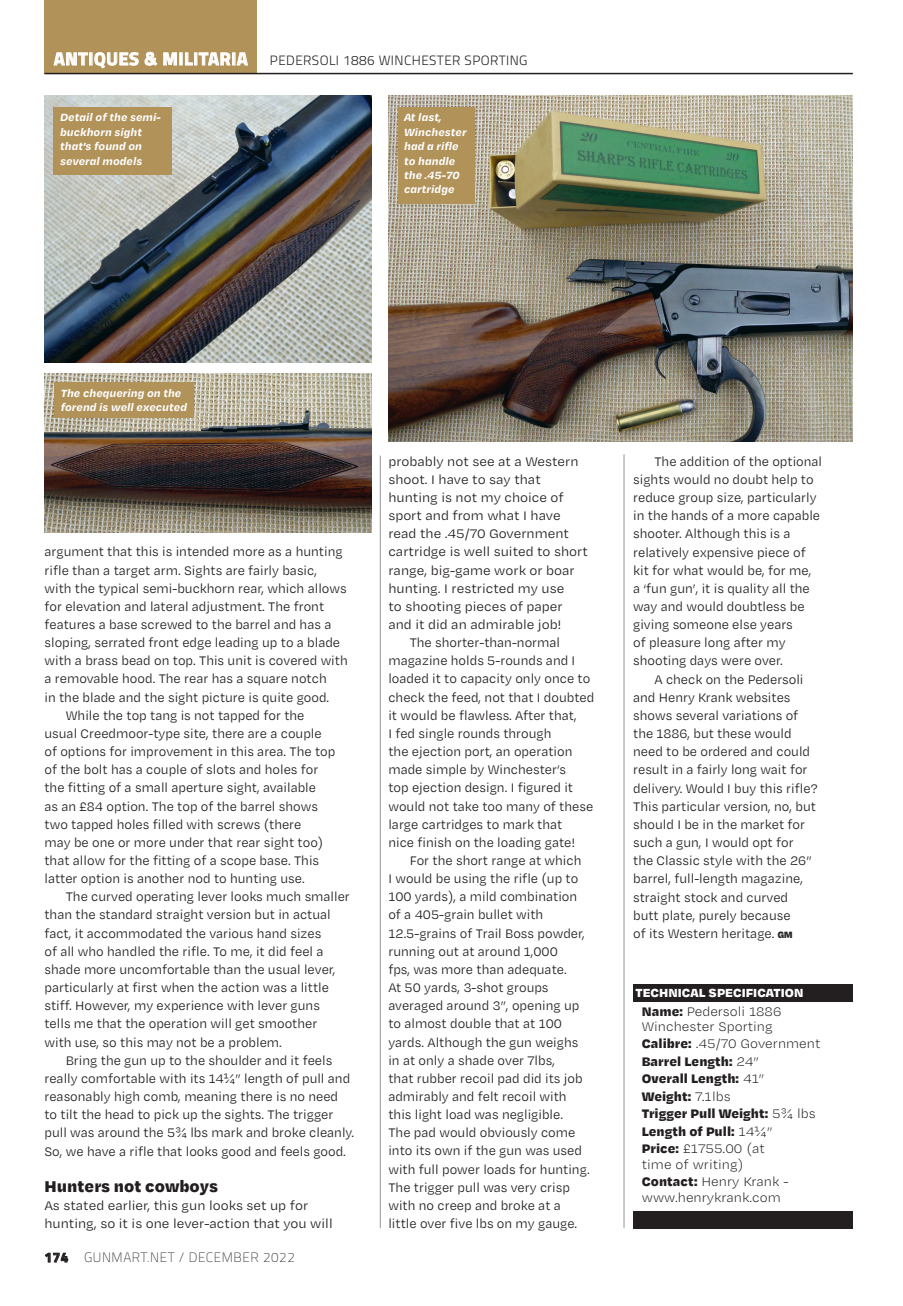
<style>
.page{position:relative;width:903px;height:1306px;background:#fff}
.page>*{position:absolute;margin:0;border:0;box-sizing:border-box;transform-origin:0 0}
.t1{font:900 18px "Degular Text";color:#231f20}
.t2{font:14.25px/18.1px "Degular Text";color:#231f20;scale:.95 1}
.t3{font:14.25px/18.1px "Degular Text";color:#231f20}
.t4{font:900 14.25px/17.5px "Degular Text";color:#231f20}
.t5{font:300 14.25px/15.5px "Degular Text";color:#231f20}
.t6{font:300 13.5px "Cairo";letter-spacing:.03em;color:#231f20}
.t7{font:200 13.5px "Cairo";letter-spacing:.04em;color:#231f20}
.t8{font:900 13.5px "Degular Text";color:#fff}
.t9{font:italic 700 12px/14.4px "Degular Text";color:#fff}
.s1{font-weight:700;font-size:18px;color:#fff}
.s2{font-weight:700}
.s3{font-family:"Degular";font-weight:900;font-size:10.5px}
.s4{font-weight:900}
.s5{font-weight:300}
</style>
<div class="page">
<img style="left:44px;top:96px;width:327px;height:266px">
<img style="left:388px;top:96px;width:464px;height:345px">
<img style="left:45px;top:374px;width:326px;height:158px">
<hr style="left:623px;top:454px;width:1px;height:774px;background:#939598">
<hr style="left:380px;top:456px;width:1px;height:772px;background:#939598">
<div style="left:44px;top:0;width:213px;height:74px;background:#b19259"></div>
<hr style="left:44px;top:73px;width:808px;height:1px;background:#231f20">
<div style="left:54px;top:382px;width:140px;height:36px;background:#b19259"></div>
<div style="left:54px;top:107px;width:118px;height:68px;background:#b19259"></div>
<div style="left:398px;top:107px;width:76px;height:96px;background:#b19259"></div>
<div style="left:633px;top:985px;width:219px;height:17px;background:#231f20"></div>
<div style="left:633px;top:1211px;width:219px;height:17px;background:#231f20"></div>
<p class="t6" style="left:54px;top:51px;width:475px"><span class="s1">ANTIQUES &amp; MILITARIA</span> PEDERSOLI 1886 WINCHESTER SPORTING</p>
<p class="t9" style="left:60px;top:110px;width:102px">Detail of the semi&shy;buckhorn sight that's found on several models</p>
<p class="t9" style="left:404px;top:110px;width:64px">At last,<br>Winchester had a rifle to handle the .45-70 cartridge</p>
<p class="t9" style="left:61px;top:385px;width:128px">The chequering on the forend is well executed</p>
<p class="t2" style="left:44px;top:542px;width:315px">argument that this is intended more as a hunting</p>
<p class="t2" style="left:44px;top:560px;width:288px">rifle than a target arm. Sights are fairly basic,</p>
<p class="t2" style="left:44px;top:579px;width:319px">with the typical semi-buckhorn rear, which allows</p>
<p class="t2" style="left:44px;top:597px;width:296px">for elevation and lateral adjustment. The front</p>
<p class="t2" style="left:44px;top:615px;width:303px">features a base screwed to the barrel and has a</p>
<p class="t2" style="left:44px;top:633px;width:313px">sloping, serrated front edge leading up to a blade</p>
<p class="t2" style="left:44px;top:651px;width:321px">with a brass bead on top. This unit is covered with</p>
<p class="t2" style="left:44px;top:669px;width:298px">a removable hood. The rear has a square notch</p>
<p class="t2" style="left:44px;top:687px;width:301px">in the blade and the sight picture is quite good.</p>
<p class="t2" style="left:66px;top:706px;width:253px">While the top tang is not tapped for the</p>
<p class="t2" style="left:44px;top:724px;width:293px">usual Creedmoor-type site, there are a couple</p>
<p class="t2" style="left:44px;top:742px;width:307px">of options for improvement in this area. The top</p>
<p class="t2" style="left:44px;top:760px;width:290px">of the bolt has a couple of slots and holes for</p>
<p class="t2" style="left:44px;top:778px;width:287px">the fitting of a small aperture sight, available</p>
<p class="t2" style="left:44px;top:796px;width:289px">as an £84 option. The top of the barrel shows</p>
<p class="t2" style="left:44px;top:815px;width:272px">two tapped holes filled with screws (there</p>
<p class="t2" style="left:44px;top:833px;width:295px">may be one or more under that rear sight too)</p>
<p class="t2" style="left:44px;top:851px;width:290px">that allow for the fitting of a scope base. This</p>
<p class="t2" style="left:44px;top:869px;width:275px">latter option is another nod to hunting use.</p>
<p class="t2" style="left:66px;top:887px;width:300px">The curved operating lever looks much smaller</p>
<p class="t2" style="left:44px;top:905px;width:303px">than the standard straight version but in actual</p>
<p class="t2" style="left:44px;top:923px;width:293px">fact, it accommodated the various hand sizes</p>
<p class="t2" style="left:44px;top:942px;width:295px">of all who handled the rifle. To me, it did feel a</p>
<p class="t2" style="left:44px;top:960px;width:308px">shade more uncomfortable than the usual lever,</p>
<p class="t2" style="left:44px;top:978px;width:301px">particularly at first when the action was a little</p>
<p class="t2" style="left:44px;top:996px;width:291px">stiff. However, my experience with lever guns</p>
<p class="t2" style="left:44px;top:1014px;width:289px">tells me that the operation will get smoother</p>
<p class="t2" style="left:44px;top:1032px;width:251px">with use, so this may not be a problem.</p>
<p class="t2" style="left:66px;top:1051px;width:282px">Bring the gun up to the shoulder and it feels</p>
<p class="t2" style="left:44px;top:1069px;width:323px">really comfortable with its 14¼” length of pull and</p>
<p class="t2" style="left:44px;top:1087px;width:310px">reasonably high comb, meaning there is no need</p>
<p class="t2" style="left:44px;top:1105px;width:305px">to tilt the head to pick up the sights. The trigger</p>
<p class="t2" style="left:44px;top:1123px;width:327px">pull was around the 5¾ lbs mark and broke cleanly.</p>
<p class="t2" style="left:44px;top:1141px;width:319px">So, we have a rifle that looks good and feels good.</p>
<p class="t1" style="left:44px;top:1173px;width:175px">Hunters not cowboys</p>
<p class="t3" style="left:44px;top:1196px;width:290px">As stated earlier, this gun looks set up for hunting, so it is one lever-action that you will</p>
<p class="t7" style="left:44px;top:1248px;width:252px"><span class="s2">174</span> GUNMART.NET / DECEMBER 2022</p>
<p class="t3" style="left:388px;top:451px;width:192px">probably not see at a Western</p>
<p class="t3" style="left:388px;top:470px;width:154px">shoot. I have to say that</p>
<p class="t3" style="left:388px;top:488px;width:177px">hunting is not my choice of</p>
<p class="t3" style="left:388px;top:506px;width:174px">sport and from what I have</p>
<p class="t3" style="left:388px;top:524px;width:182px">read the .45/70 Government</p>
<p class="t3" style="left:388px;top:542px;width:201px">cartridge is well suited to short</p>
<p class="t3" style="left:388px;top:560px;width:188px">range, big-game work or boar</p>
<p class="t3" style="left:388px;top:579px;width:177px">hunting. I restricted my use</p>
<p class="t3" style="left:388px;top:597px;width:176px">to shooting pieces of paper</p>
<p class="t3" style="left:388px;top:615px;width:175px">and it did an admirable job!</p>
<p class="t2" style="left:409px;top:633px;width:160px">The shorter-than-normal</p>
<p class="t2" style="left:388px;top:651px;width:198px">magazine holds 5-rounds and I</p>
<p class="t2" style="left:388px;top:669px;width:214px">loaded it to capacity only once to</p>
<p class="t2" style="left:388px;top:687px;width:218px">check the feed, not that I doubted</p>
<p class="t2" style="left:388px;top:706px;width:200px">it would be flawless. After that,</p>
<p class="t2" style="left:388px;top:724px;width:173px">I fed single rounds through</p>
<p class="t2" style="left:388px;top:742px;width:195px">the ejection port, an operation</p>
<p class="t2" style="left:388px;top:760px;width:188px">made simple by Winchester’s</p>
<p class="t2" style="left:388px;top:778px;width:196px">top ejection design. I figured it</p>
<p class="t2" style="left:388px;top:796px;width:217px">would not take too many of these</p>
<p class="t2" style="left:388px;top:815px;width:185px">large cartridges to mark that</p>
<p class="t2" style="left:388px;top:833px;width:198px">nice finish on the loading gate!</p>
<p class="t2" style="left:409px;top:851px;width:182px">For the short range at which</p>
<p class="t2" style="left:388px;top:869px;width:201px">I would be using the rifle (up to</p>
<p class="t2" style="left:388px;top:887px;width:200px">100 yards), a mild combination</p>
<p class="t2" style="left:388px;top:905px;width:164px">of a 405-grain bullet with</p>
<p class="t2" style="left:388px;top:923px;width:208px">12.5-grains of Trail Boss powder,</p>
<p class="t2" style="left:388px;top:942px;width:180px">running out at around 1,000</p>
<p class="t2" style="left:388px;top:960px;width:189px">fps, was more than adequate.</p>
<p class="t2" style="left:388px;top:978px;width:170px">At 50 yards, 3-shot groups</p>
<p class="t2" style="left:388px;top:996px;width:202px">averaged around 3”, opening up</p>
<p class="t2" style="left:388px;top:1014px;width:184px">to almost double that at 100</p>
<p class="t2" style="left:388px;top:1032px;width:201px">yards. Although the gun weighs</p>
<p class="t2" style="left:388px;top:1051px;width:177px">in at only a shade over 7lbs,</p>
<p class="t2" style="left:388px;top:1069px;width:206px">that rubber recoil pad did its job</p>
<p class="t2" style="left:388px;top:1087px;width:189px">admirably and felt recoil with</p>
<p class="t2" style="left:388px;top:1105px;width:185px">this light load was negligible.</p>
<p class="t2" style="left:388px;top:1123px;width:198px">The pad would obviously come</p>
<p class="t2" style="left:388px;top:1141px;width:205px">into its own if the gun was used</p>
<p class="t2" style="left:388px;top:1159px;width:213px">with full power loads for hunting.</p>
<p class="t2" style="left:388px;top:1178px;width:192px">The trigger pull was very crisp</p>
<p class="t2" style="left:388px;top:1196px;width:183px">with no creep and broke at a</p>
<p class="t2" style="left:388px;top:1214px;width:200px">little over five lbs on my gauge.</p>
<p class="t2" style="left:633px;top:452px;width:200px;text-indent:21px">The addition of the optional sights would no doubt help to reduce group size, particularly in the hands of a more capable shooter. Although this is a relatively expensive piece of kit for what would be, for me,<br>a ‘fun gun’, it is quality all the way and would doubtless be giving someone else years<br>of pleasure long after my shooting days were over.</p>
<p class="t2" style="left:633px;top:669px;width:195px;text-indent:21px">A check on the Pedersoli and Henry Krank websites shows several variations of the 1886, but these would need to be ordered and could result in a fairly long wait for delivery. Would I buy this rifle?<br>This particular version, no, but should I be in the market for such a gun, I would opt for<br>the Classic style with the 26” barrel, full-length magazine, straight stock and curved<br>butt plate, purely because<br>of its Western heritage. <span class="s3">GM</span></p>
<p class="t8" style="left:635px;top:983px;width:169px">TECHNICAL SPECIFICATION</p>
<p class="t5" style="left:641px;top:1003px;width:141px"><span class="s4">Name:</span> Pedersoli 1886<br>Winchester Sporting</p>
<p class="t4" style="left:641px;top:1034px;width:180px">Calibre: <span class="s5">.45/70 Government<br></span>Barrel Length: <span class="s5">24”<br></span>Overall Length: <span class="s5">41”<br></span>Weight: <span class="s5">7.1lbs<br></span>Trigger Pull Weight: <span class="s5">5¾ lbs<br></span>Length of Pull: <span class="s5">14¼”<br></span>Price: <span class="s5">£1755.00 (at</span></p>
<p class="t5" style="left:641px;top:1155px;width:148px;line-height:17.5px">time of writing)<br><span class="s4">Contact:</span> Henry Krank -</p>
<p class="t5" style="left:641px;top:1189px;width:140px">www.henrykrank.com</p>
</div>
